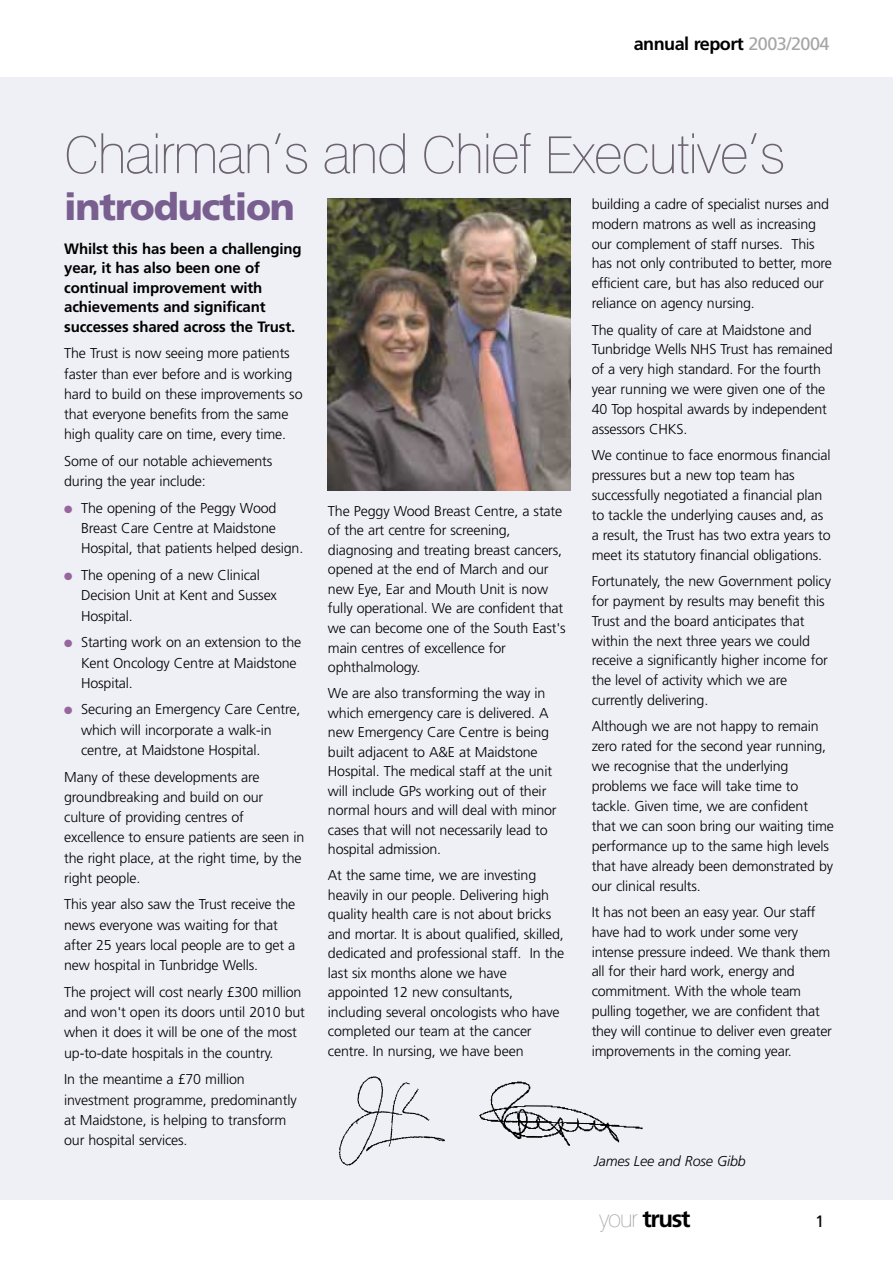
<style>
.page{position:relative;width:893px;height:1262px;background:#fff}
.page>*{position:absolute;margin:0;border:0;box-sizing:border-box;transform-origin:0 0}
.t1{font:100 55.5px "Swiss 721 BT";letter-spacing:-.025em;color:#6c6370}
.t2{font:900 37.5px "Frutiger";letter-spacing:-.03em;color:#785f90}
.t3{font:700 24px "Frutiger";letter-spacing:-.055em;color:#000}
.t4{font:700 18px "Frutiger";letter-spacing:-.03em;color:#000}
.t5{font:16.5px "Frutiger";color:#000}
.t6{font:700 15px/19.5px "Frutiger";letter-spacing:-.01em;color:#000}
.t7{font:300 14.25px/20px "Frutiger";letter-spacing:-.01em;color:#000}
.t8{font:italic 300 14.25px "Frutiger";letter-spacing:-.01em;color:#000}
.s1{font-weight:400;color:#a6a6a6}
.s2{font-size:51px}
.s3{color:#97669c}
.s4{font-family:"Swiss 721 BT";font-weight:100;color:#a6a6a6}
</style>
<div class="page">
<div style="left:0;top:77px;width:892px;height:1122px;background:#efeff6"></div>
<img style="left:328px;top:198px;width:242px;height:292px">
<img style="left:338px;top:1076px;width:107px;height:90px">
<img style="left:479px;top:1081px;width:164px;height:65px">
<p class="t4" style="left:633px;top:37px;width:197px">annual report <span class="s1">2003/2004</span></p>
<h1 class="t1" style="left:64px;top:129px;width:723px"><span class="s2">C</span>hairman’s and <span class="s2">C</span>hief <span class="s2">E</span>xecutive’s</h1>
<h2 class="t2" style="left:64px;top:191px;width:232px">introduction</h2>
<p class="t7" style="left:591px;top:195px;width:242px">building a cadre of specialist nurses and modern matrons as well as increasing our complement of staff nurses. This has not only contributed to better, more efficient care, but has also reduced our reliance on agency nursing.</p>
<p class="t7" style="left:591px;top:321px;width:242px">The quality of care at Maidstone and Tunbridge Wells NHS Trust has remained of a very high standard. For the fourth year running we were given one of the 40 Top hospital awards by independent assessors CHKS.</p>
<p class="t7" style="left:591px;top:446px;width:240px">We continue to face enormous financial pressures but a new top team has successfully negotiated a financial plan to tackle the underlying causes and, as a result, the Trust has two extra years to meet its statutory financial obligations.</p>
<p class="t7" style="left:591px;top:572px;width:241px">Fortunately, the new Government policy for payment by results may benefit this Trust and the board anticipates that within the next three years we could receive a significantly higher income for the level of activity which we are currently delivering.</p>
<p class="t7" style="left:591px;top:717px;width:244px">Although we are not happy to remain zero rated for the second year running, we recognise that the underlying problems we face will take time to tackle. Given time, we are confident that we can soon bring our waiting time performance up to the same high levels that have already been demonstrated by our clinical results.</p>
<p class="t7" style="left:591px;top:903px;width:242px">It has not been an easy year. Our staff have had to work under some very intense pressure indeed. We thank them all for their hard work, energy and commitment. With the whole team pulling together, we are confident that they will continue to deliver even greater improvements in the coming year.</p>
<p class="t6" style="left:64px;top:240px;width:239px">Whilst this has been a challenging year, it has also been one of continual improvement with achievements and significant successes shared across the Trust.</p>
<p class="t7" style="left:64px;top:344px;width:240px">The Trust is now seeing more patients faster than ever before and is working hard to build on these improvements so that everyone benefits from the same high quality care on time, every time.</p>
<p class="t7" style="left:64px;top:452px;width:210px">Some of our notable achievements during the year include:</p>
<p class="t7" style="left:81px;top:499px;width:224px;text-indent:-17px"><span class="s3">●</span> The opening of the Peggy Wood<br>Breast Care Centre at Maidstone<br>Hospital, that patients helped design.</p>
<p class="t7" style="left:81px;top:566px;width:197px;text-indent:-17px"><span class="s3">●</span> The opening of a new Clinical<br>Decision Unit at Kent and Sussex<br>Hospital.</p>
<p class="t7" style="left:81px;top:633px;width:222px;text-indent:-17px"><span class="s3">●</span> Starting work on an extension to the<br>Kent Oncology Centre at Maidstone<br>Hospital.</p>
<p class="t7" style="left:81px;top:700px;width:221px;text-indent:-17px"><span class="s3">●</span> Securing an Emergency Care Centre, which will incorporate a walk-in centre, at Maidstone Hospital.</p>
<p class="t7" style="left:64px;top:767px;width:242px">Many of these developments are groundbreaking and build on our culture of providing centres of excellence to ensure patients are seen in the right place, at the right time, by the right people.</p>
<p class="t7" style="left:64px;top:895px;width:233px">This year also saw the Trust receive the news everyone was waiting for that after 25 years local people are to get a new hospital in Tunbridge Wells.</p>
<p class="t7" style="left:64px;top:983px;width:242px">The project will cost nearly £300 million and won't open its doors until 2010 but when it does it will be one of the most up-to-date hospitals in the country.</p>
<p class="t7" style="left:64px;top:1070px;width:234px">In the meantime a £70 million investment programme, predominantly at Maidstone, is helping to transform our hospital services.</p>
<p class="t7" style="left:328px;top:502px;width:239px;line-height:19.5px">The Peggy Wood Breast Centre, a state of the art centre for screening, diagnosing and treating breast cancers, opened at the end of March and our new Eye, Ear and Mouth Unit is now fully operational. We are confident that we can become one of the South East's main centres of excellence for ophthalmology.</p>
<p class="t7" style="left:328px;top:684px;width:230px;line-height:19.5px">We are also transforming the way in which emergency care is delivered. A new Emergency Care Centre is being built adjacent to A&amp;E at Maidstone Hospital. The medical staff at the unit will include GPs working out of their normal hours and will deal with minor cases that will not necessarily lead to hospital admission.</p>
<p class="t7" style="left:328px;top:866px;width:238px;line-height:19.5px">At the same time, we are investing heavily in our people. Delivering high quality health care is not about bricks and mortar. It is about qualified, skilled, dedicated and professional staff. In the last six months alone we have appointed 12 new consultants, including several oncologists who have completed our team at the cancer centre. In nursing, we have been</p>
<p class="t8" style="left:594px;top:1154px;width:153px">James Lee and Rose Gibb</p>
<h3 class="t3" style="left:599px;top:1208px;width:93px"><span class="s4">your</span> trust</h3>
<p class="t5" style="left:815px;top:1214px;width:11px">1</p>
</div>
